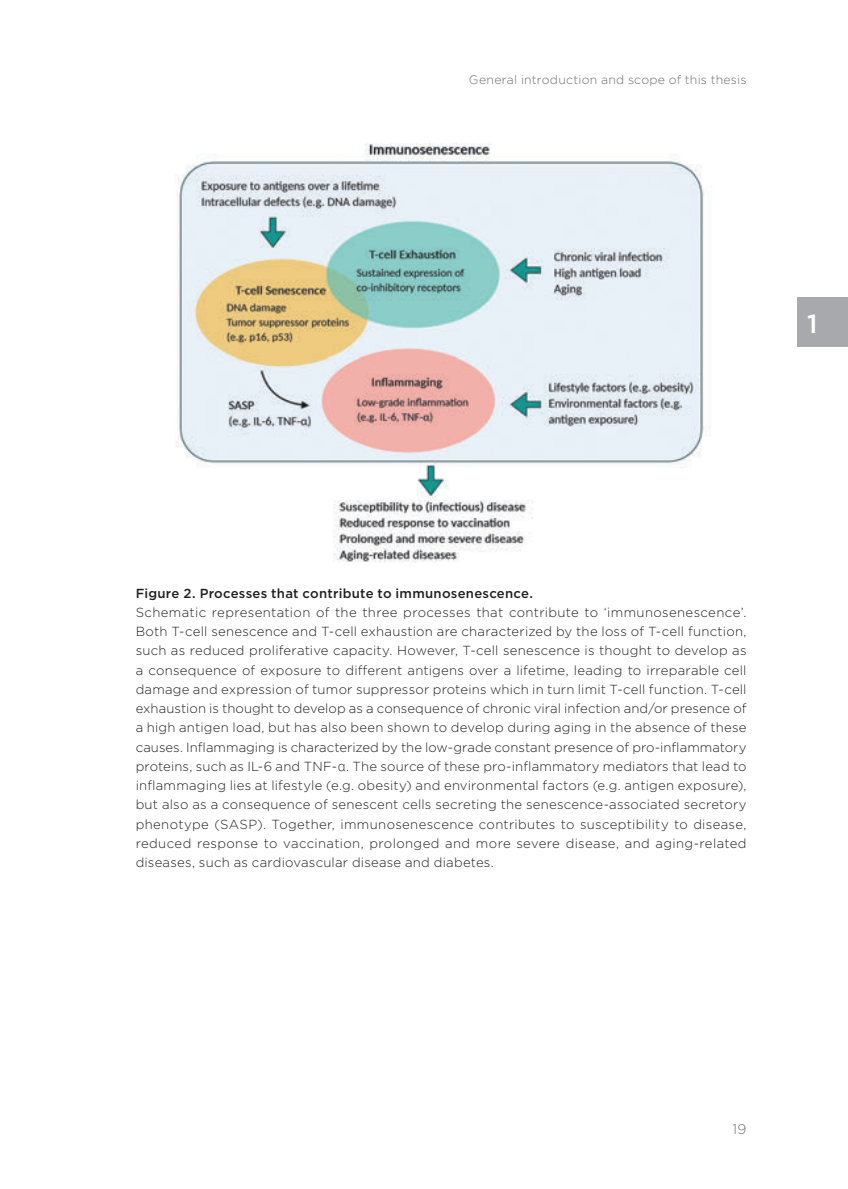
<style>
.page{position:relative;width:848px;height:1189px;background:#fff}
.page>*{position:absolute;margin:0;border:0;box-sizing:border-box;transform-origin:0 0}
.t1{font:500 26.25px "Gotham";color:#fff}
.t2{font:300 14px "Gotham";color:#6c6d70}
.t3{font:300 13.12px/19.2px "Gotham";letter-spacing:.015em;color:#231f20;text-align:justify}
.t4{font:500 13.12px "Gotham";letter-spacing:.02em;color:#231f20}
.t5{font:300 12.25px "Gotham";letter-spacing:.02em;color:#6c6d70}
.s1{font-family:"Open Sans"}
</style>
<div class="page">
<img style="left:175px;top:143px;width:529px;height:420px">
<div style="left:796px;top:298px;width:51px;height:49px;background:#a8a9ad"></div>
<p class="t5" style="left:468px;top:72px;width:279px">General introduction and scope of this thesis</p>
<h1 class="t1" style="left:806px;top:306px;width:12px">1</h1>
<p class="t4" style="left:136px;top:584px;width:398px">Figure 2. Processes that contribute to immunosenescence.</p>
<p class="t3" style="left:136px;top:602px;width:612px">Schematic representation of the three processes that contribute to ‘immunosenescence’.<br>Both T-cell senescence and T-cell exhaustion are characterized by the loss of T-cell function, such as reduced proliferative capacity. However, T-cell senescence is thought to develop as a consequence of exposure to different antigens over a lifetime, leading to irreparable cell damage and expression of tumor suppressor proteins which in turn limit T-cell function. T-cell exhaustion is thought to develop as a consequence of chronic viral infection and/or presence of a high antigen load, but has also been shown to develop during aging in the absence of these causes. Inflammaging is characterized by the low-grade constant presence of pro-inflammatory proteins, such as IL-6 and TNF-<span class="s1">α</span>. The source of these pro-inflammatory mediators that lead to inflammaging lies at lifestyle (e.g. obesity) and environmental factors (e.g. antigen exposure), but also as a consequence of senescent cells secreting the senescence-associated secretory phenotype (SASP). Together, immunosenescence contributes to susceptibility to disease, reduced response to vaccination, prolonged and more severe disease, and aging-related diseases, such as cardiovascular disease and diabetes.</p>
<p class="t2" style="left:732px;top:1120px;width:16px">19</p>
</div>
